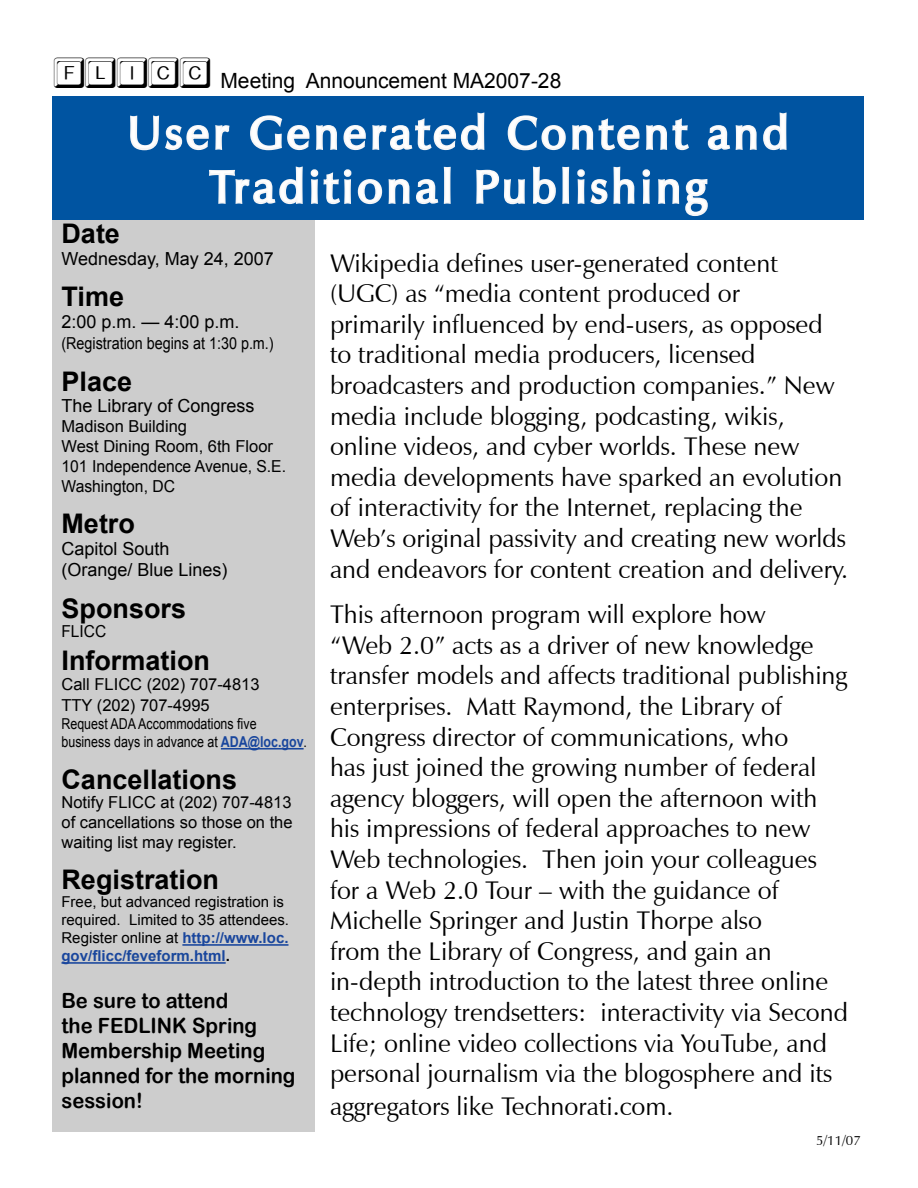
<style>
.page{position:relative;width:918px;height:1188px;background:#fff}
.page>*{position:absolute;margin:0;border:0;box-sizing:border-box;transform-origin:0 0}
.t1{font:45px/54px "Zapf Humanist 601 BT";letter-spacing:.1em;color:#fff;text-align:center}
.t2{font:700 27px "Arial";color:#000}
.t3{font:25.5px/30.8px "Zapf Humanist 601 BT";color:#000}
.t4{font:21px/25.2px "Arial Rounded MT Bold";color:#000;scale:.96 1}
.t5{font:21px "Arial";color:#000}
.t6{font:18px/21.6px "Arial";color:#000}
.t7{font:16.5px/19.8px "Arial";color:#000}
.t8{font:16.5px "Arial";color:#000;scale:.87 1}
.t9{font:16.5px "Arial";color:#000;scale:.94 1}
.t10{font:15px/18px "Arial";color:#000}
.t11{font:15px/18px "Arial";color:#000;scale:.83 1}
.t12{font:13.5px "Zapf Humanist 601 BT";color:#000}
.s1{font-family:"Keystroke Normal";font-size:36px}
.s2{font-weight:700;color:#19469d}
.s3{font-weight:700;color:#1a489b}
.s4{font-weight:700}
</style>
<div class="page">
<div style="left:53px;top:212px;width:262px;height:920px;background:#cdcdcd"></div>
<hr style="left:221px;top:748px;width:83px;height:2px;background:#19469d">
<hr style="left:182px;top:944px;width:106px;height:2px;background:#19469d">
<hr style="left:62px;top:962px;width:164px;height:2px;background:#19469d">
<div style="left:52px;top:97px;width:812px;height:123px;background:#0054a1"></div>
<svg style="left:130px;top:115px;width:100px;height:36px"></svg>
<svg style="left:250px;top:112px;width:235px;height:39px"></svg>
<svg style="left:507px;top:115px;width:182px;height:36px"></svg>
<svg style="left:707px;top:112px;width:80px;height:39px"></svg>
<svg style="left:209px;top:166px;width:242px;height:39px"></svg>
<svg style="left:476px;top:166px;width:232px;height:51px"></svg>
<p class="t5" style="left:54px;top:67px;width:509px"><span class="s1">flicc</span> Meeting Announcement MA2007-28</p>
<h1 class="t1" style="left:128px;top:106px;width:662px">User Generated Content and<br>Traditional Publishing</h1>
<p class="t2" style="left:62px;top:216px;width:60px">Date</p>
<p class="t6" style="left:62px;top:248px;width:214px">Wednesday, May 24, 2007</p>
<p class="t2" style="left:62px;top:279px;width:64px">Time</p>
<p class="t6" style="left:62px;top:311px;width:180px">2:00 p.m. — 4:00 p.m.</p>
<p class="t8" style="left:62px;top:333px;width:245px">(Registration begins at 1:30 p.m.)</p>
<p class="t2" style="left:62px;top:363px;width:72px">Place</p>
<p class="t6" style="left:62px;top:395px;width:195px">The Library of Congress</p>
<p class="t7" style="left:62px;top:417px;width:226px">Madison Building<br>West Dining Room, 6th Floor<br>101 Independence Avenue, S.E.<br>Washington, DC</p>
<p class="t2" style="left:62px;top:506px;width:75px">Metro</p>
<p class="t6" style="left:62px;top:538px;width:168px">Capitol South (Orange/ Blue Lines)</p>
<p class="t2" style="left:62px;top:590px;width:126px">Sponsors</p>
<p class="t9" style="left:62px;top:621px;width:49px">FLICC</p>
<p class="t2" style="left:62px;top:642px;width:150px">Information</p>
<p class="t7" style="left:62px;top:673px;width:200px;line-height:21.6px">Call FLICC (202) 707-4813<br>TTY (202) 707-4995</p>
<p class="t11" style="left:62px;top:715px;width:297px">Request ADA Accommodations five business days in advance at <span class="s2">ADA@loc.gov</span>.</p>
<p class="t2" style="left:62px;top:761px;width:177px">Cancellations</p>
<p class="t7" style="left:62px;top:793px;width:233px;text-align:justify">Notify FLICC at (202) 707-4813 of cancellations so those on the waiting list may register.</p>
<p class="t2" style="left:62px;top:862px;width:159px">Registration</p>
<p class="t10" style="left:62px;top:893px;width:229px">Free, but advanced registration is required. Limited to 35 attendees.<br>Register online at <span class="s2">http://www.loc. gov/flicc/</span><span class="s3">feveform</span><span class="s2">.html</span><span class="s4">.</span></p>
<p class="t4" style="left:62px;top:987px;width:245px">Be sure to attend<br>the FEDLINK Spring<br>Membership Meeting planned for the morning session!</p>
<p class="t3" style="left:330px;top:248px;width:520px">Wikipedia defines user-generated content (UGC) as “media content produced or<br>primarily influenced by end-users, as opposed to traditional media producers, licensed broadcasters and production companies.” New media include blogging, podcasting, wikis, online videos, and cyber worlds. These new media developments have sparked an evolution of interactivity for the Internet, replacing the Web’s original passivity and creating new worlds and endeavors for content creation and delivery.</p>
<p class="t3" style="left:330px;top:599px;width:520px">This afternoon program will explore how<br>“Web 2.0” acts as a driver of new knowledge transfer models and affects traditional publishing enterprises. Matt Raymond, the Library of Congress director of communications, who<br>has just joined the growing number of federal agency bloggers, will open the afternoon with his impressions of federal approaches to new Web technologies. Then join your colleagues for a Web 2.0 Tour – with the guidance of Michelle Springer and Justin Thorpe also<br>from the Library of Congress, and gain an in-depth introduction to the latest three online technology trendsetters: interactivity via Second Life; online video collections via YouTube, and personal journalism via the blogosphere and its aggregators like Technorati.com.</p>
<p class="t12" style="left:816px;top:1132px;width:46px">5/11/07</p>
</div>
